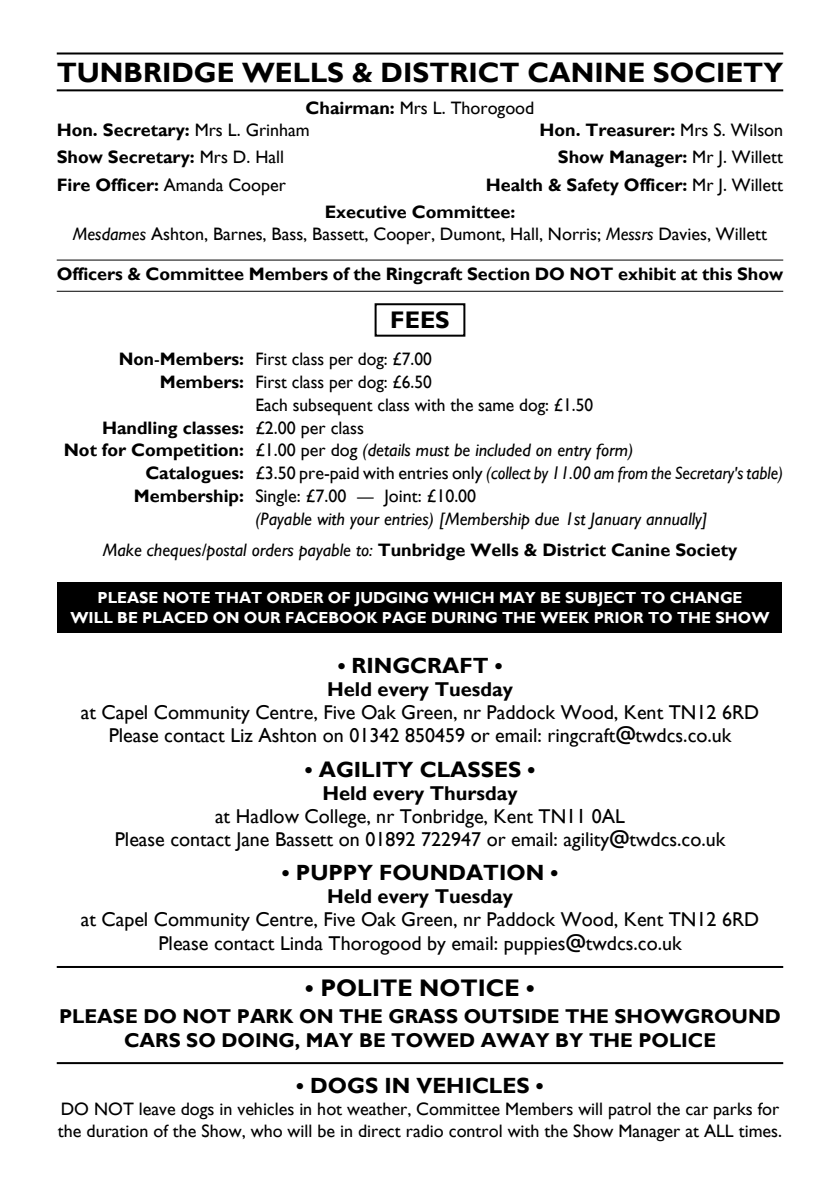
<style>
.page{position:relative;width:840px;height:1191px;background:#fff}
.page>*{position:absolute;margin:0;border:0;box-sizing:border-box;transform-origin:0 0}
.t1{font:700 28px "Gill Sans";color:#000}
.t2{font:700 24px "Gill Sans";color:#000}
.t3{font:700 22px "Gill Sans";color:#000}
.t4{font:20px/23px "Gill Sans";color:#000;text-align:center}
.t5{font:700 20px/24px "Gill Sans";color:#000;text-align:center}
.t6{font:18px/21.6px "Gill Sans";color:#000}
.t7{font:700 18px/27.2px "Gill Sans";color:#000}
.t8{font:italic 18px "Gill Sans";color:#000}
.t9{font:italic 18px "Gill Sans";color:#000;scale:.95 1}
.t10{font:700 16px/20px "Gill Sans";color:#fff;text-align:center}
.s1{font-weight:700}
.s2{font-weight:400}
.s3{font-style:italic}
.s4{font-weight:700;font-style:normal}
.s5{font-style:normal}
.s6{font-weight:400;font-style:italic}
</style>
<div class="page">
<div style="left:58px;top:582px;width:723px;height:51px;background:#000"></div>
<hr style="left:57px;top:259px;width:725px;height:1px;background:#000">
<div style="left:374px;top:303px;width:91px;height:34px;border:2px solid #000"></div>
<hr style="left:57px;top:52px;width:725px;height:2px;background:#000">
<hr style="left:57px;top:89px;width:725px;height:2px;background:#000">
<hr style="left:57px;top:291px;width:725px;height:1px;background:#000">
<hr style="left:57px;top:966px;width:725px;height:2px;background:#000">
<hr style="left:57px;top:1062px;width:725px;height:2px;background:#000">
<h1 class="t1" style="left:57px;top:55px;width:727px">TUNBRIDGE WELLS &amp; DISTRICT CANINE SOCIETY</h1>
<p class="t6" style="left:57px;top:98px;width:479px;text-indent:249px"><span class="s1">Chairman:</span> Mrs L. Thorogood<br><span class="s1">Hon. Secretary:</span> Mrs L. Grinham</p>
<p class="t7" style="left:539px;top:116px;width:245px">Hon. Treasurer: <span class="s2">Mrs S. Wilson</span></p>
<p class="t7" style="left:57px;top:144px;width:229px">Show Secretary: <span class="s2">Mrs D. Hall</span></p>
<p class="t7" style="left:557px;top:144px;width:227px">Show Manager: <span class="s2">Mr J. Willett</span></p>
<p class="t7" style="left:57px;top:171px;width:230px">Fire Officer: <span class="s2">Amanda Cooper</span></p>
<p class="t7" style="left:324px;top:171px;width:460px;text-indent:161px">Health &amp; Safety Officer: <span class="s2">Mr J. Willett<br></span>Executive Committee:</p>
<p class="t6" style="left:73px;top:223px;width:695px"><span class="s3">Mesdames</span> Ashton, Barnes, Bass, Bassett, Cooper, Dumont, Hall, Norris; <span class="s3">Messrs</span> Davies, Willett</p>
<p class="t7" style="left:57px;top:261px;width:727px">Officers &amp; Committee Members of the Ringcraft Section DO NOT exhibit at this Show</p>
<h2 class="t2" style="left:390px;top:306px;width:61px">FEES</h2>
<p class="t6" style="left:119px;top:348px;width:314px"><span class="s1">Non</span>-<span class="s1">Members:</span> First class per dog: £7.00</p>
<p class="t6" style="left:160px;top:371px;width:273px"><span class="s1">Members:</span> First class per dog: £6.50</p>
<p class="t6" style="left:255px;top:394px;width:339px">Each subsequent class with the same dog: £1.50</p>
<p class="t7" style="left:102px;top:414px;width:263px">Handling classes: <span class="s2">£2.00 per class</span></p>
<p class="t8" style="left:64px;top:440px;width:571px"><span class="s4">Not for Competition:</span> <span class="s5">£1.00 per dog</span> (details must be included on entry form)</p>
<p class="t9" style="left:145px;top:463px;width:672px"><span class="s4">Catalogues:</span> <span class="s5">£3.50 pre-paid with entries only</span> (collect by 11.00 am from the Secretary's table)</p>
<p class="t6" style="left:134px;top:485px;width:344px"><span class="s1">Membership:</span> Single: £7.00 — Joint: £10.00</p>
<p class="t8" style="left:255px;top:508px;width:454px">(Payable with your entries) [Membership due 1st January annually]</p>
<p class="t7" style="left:103px;top:536px;width:635px"><span class="s6">Make cheques/postal orders payable to:</span> Tunbridge Wells &amp; District Canine Society</p>
<p class="t10" style="left:70px;top:588px;width:700px">PLEASE NOTE THAT ORDER OF JUDGING WHICH MAY BE SUBJECT TO CHANGE<br>WILL BE PLACED ON OUR FACEBOOK PAGE DURING THE WEEK PRIOR TO THE SHOW</p>
<p class="t3" style="left:337px;top:653px;width:166px">• RINGCRAFT •</p>
<p class="t5" style="left:327px;top:678px;width:187px">Held every Tuesday</p>
<p class="t4" style="left:81px;top:701px;width:679px">at Capel Community Centre, Five Oak Green, nr Paddock Wood, Kent TN12 6RD<br>Please contact Liz Ashton on 01342 850459 or email: ringcraft@twdcs.co.uk</p>
<p class="t3" style="left:305px;top:756px;width:232px">• AGILITY CLASSES •</p>
<p class="t5" style="left:322px;top:781px;width:197px">Held every Thursday</p>
<p class="t4" style="left:115px;top:804px;width:612px">at Hadlow College, nr Tonbridge, Kent TN11 0AL<br>Please contact Jane Bassett on 01892 722947 or email: agility@twdcs.co.uk</p>
<p class="t3" style="left:282px;top:859px;width:277px">• PUPPY FOUNDATION •</p>
<p class="t5" style="left:327px;top:884px;width:187px">Held every Tuesday</p>
<p class="t4" style="left:81px;top:907px;width:679px;line-height:24px">at Capel Community Centre, Five Oak Green, nr Paddock Wood, Kent TN12 6RD<br>Please contact Linda Thorogood by email: puppies@twdcs.co.uk</p>
<h2 class="t2" style="left:305px;top:973px;width:231px">• POLITE NOTICE •</h2>
<p class="t5" style="left:59px;top:1004px;width:723px">PLEASE DO NOT PARK ON THE GRASS OUTSIDE THE SHOWGROUND<br>CARS SO DOING, MAY BE TOWED AWAY BY THE POLICE</p>
<p class="t3" style="left:296px;top:1072px;width:249px">• DOGS IN VEHICLES •</p>
<p class="t6" style="left:58px;top:1097px;width:725px">DO NOT leave dogs in vehicles in hot weather, Committee Members will patrol the car parks for the duration of the Show, who will be in direct radio control with the Show Manager at ALL times.</p>
</div>
